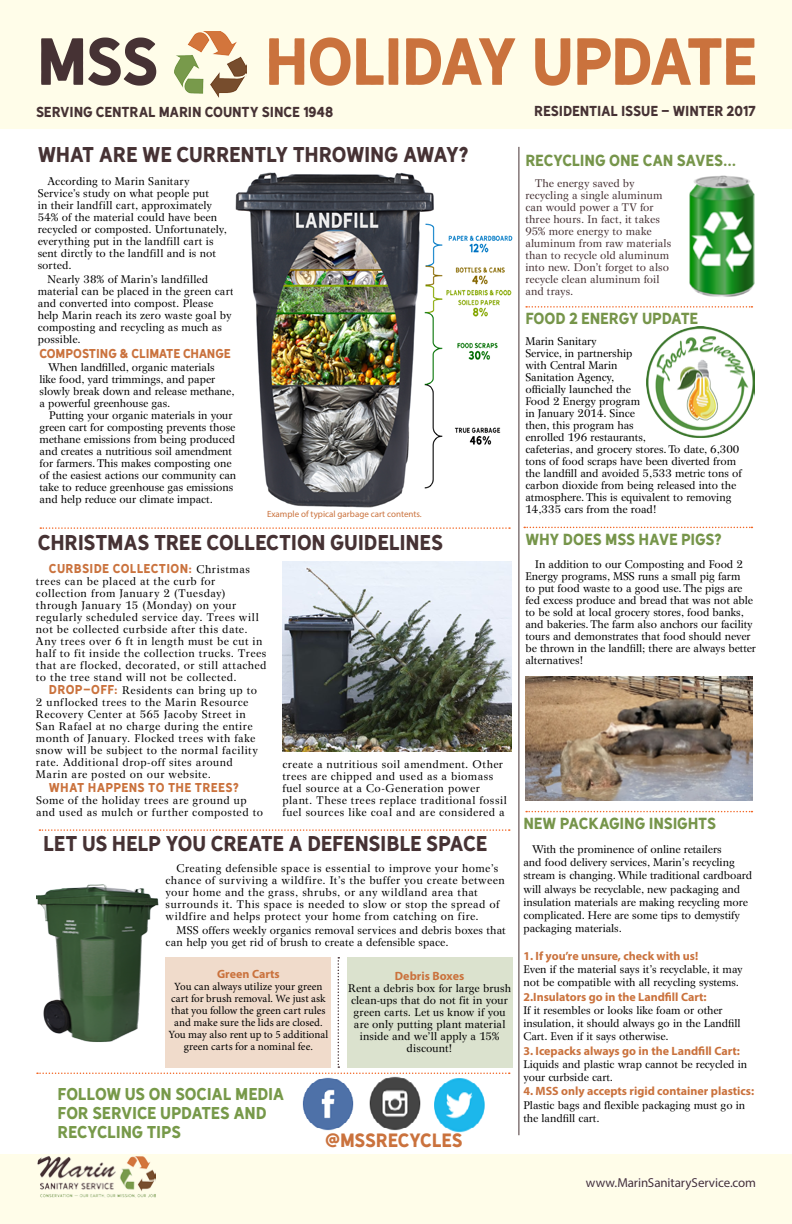
<style>
.page{position:relative;width:792px;height:1224px;background:#fff}
.page>*{position:absolute;margin:0;border:0;box-sizing:border-box;transform-origin:0 0}
.t1{font:62px "Hanley Sans";letter-spacing:-.035em;color:#ca723d}
.t2{font:62px "Hanley Sans";color:#463234}
.t3{font:20px "Hanley Sans";letter-spacing:-.02em;color:#463234}
.t4{font:18px "Hanley Sans";letter-spacing:-.02em;color:#ca723d}
.t5{font:16px/19.2px "Hanley Sans";letter-spacing:-.02em;color:#779949}
.t6{font:15px "Hanley Sans";letter-spacing:-.015em;color:#76954a}
.t7{font:13.5px "Hanley Sans";letter-spacing:-.015em;color:#463234}
.t8{font:13px "Myriad Pro";letter-spacing:-.005em;color:#463234}
.t9{font:700 12px "Myriad Pro";color:#ca723d}
.t10{font:12px "Hanley Sans";letter-spacing:.015em;color:#ca723d}
.t11{font:12px "Hanley Sans";letter-spacing:-.015em;color:#ca723d}
.t12{font:11px/12px "Wilke LT Std";color:#000}
.t13{font:11px/12px "Wilke LT Std";letter-spacing:.045em;color:#000}
.t14{font:11px/12px "Wilke LT Std";letter-spacing:.05em;color:#000}
.t15{font:11px/12px "Wilke LT Std";letter-spacing:.01em;color:#463234}
.t16{font:11px/12px "Minion Pro";color:#000;text-align:center}
.t17{font:9px "Myriad Pro";color:#ca723d}
.s1{font-family:"Wilke LT Std";font-size:11px;color:#000}
.s2{font-family:"Hanley Sans";font-size:12px;color:#ca723d}
</style>
<div class="page">
<svg style="left:39px;top:829px;width:471px;height:2px"></svg>
<svg style="left:40px;top:527px;width:470px;height:2px"></svg>
<div style="left:0;top:0;width:792px;height:128px;background:#fffde9"></div>
<div style="left:0;top:1155px;width:792px;height:69px;background:#fffde9"></div>
<svg style="left:586px;top:1178px;width:169px;height:12px"></svg>
<hr style="left:518px;top:147px;width:1px;height:988px;background:#463234">
<img style="left:36px;top:884px;width:123px;height:73px">
<img style="left:235px;top:172px;width:278px;height:336px">
<img style="left:37px;top:1154px;width:118px;height:43px">
<img style="left:647px;top:327px;width:108px;height:111px">
<img style="left:525px;top:677px;width:227px;height:124px">
<svg style="left:524px;top:527px;width:228px;height:1px"></svg>
<svg style="left:526px;top:306px;width:226px;height:2px"></svg>
<svg style="left:526px;top:811px;width:226px;height:1px"></svg>
<img style="left:282px;top:561px;width:229px;height:190px">
<img style="left:302px;top:1076px;width:119px;height:55px">
<img style="left:434px;top:1078px;width:51px;height:55px">
<img style="left:689px;top:175px;width:66px;height:122px">
<img style="left:175px;top:31px;width:72px;height:66px">
<svg style="left:37px;top:957px;width:473px;height:117px"></svg>
<h1 class="t2" style="left:37px;top:23px;width:124px">MSS</h1>
<h1 class="t1" style="left:264px;top:23px;width:495px">HOLIDAY UPDATE</h1>
<p class="t7" style="left:36px;top:103px;width:299px">SERVING CENTRAL MARIN COUNTY SINCE 1948</p>
<p class="t7" style="left:534px;top:103px;width:223px">RESIDENTIAL ISSUE - WINTER 2017</p>
<h2 class="t3" style="left:38px;top:142px;width:432px">WHAT ARE WE CURRENTLY THROWING AWAY?</h2>
<p class="t12" style="left:38px;top:176px;width:191px;text-indent:10px">According to Marin Sanitary<br>Service’s study on what people put<br>in their landfill cart, approximately<br>54% of the material could have been recycled or composted. Unfortunately, everything put in the landfill cart is sent dirctly to the landfill and is not sorted.</p>
<p class="t12" style="left:38px;top:273px;width:198px;text-indent:10px">Nearly 38% of Marin’s landfilled material can be placed in the green cart and converted into compost. Please help Marin reach its zero waste goal by composting and recycling as much as possible.</p>
<p class="t11" style="left:40px;top:346px;width:193px">COMPOSTING &amp; CLIMATE CHANGE</p>
<p class="t12" style="left:40px;top:361px;width:197px;text-indent:9px">When landfilled, organic materials<br>like food, yard trimmings, and paper slowly break down and release methane, a powerful greenhouse gas.</p>
<p class="t12" style="left:40px;top:409px;width:198px;text-indent:10px">Putting your organic materials in your green cart for composting prevents those methane emissions from being produced and creates a nutritious soil amendment for farmers. This makes composting one of the easiest actions our community can take to reduce greenhouse gas emissions and help reduce our climate impact.</p>
<p class="t17" style="left:267px;top:508px;width:156px">Example of typical garbage cart contents.</p>
<h2 class="t3" style="left:38px;top:530px;width:407px">CHRISTMAS TREE COLLECTION GUIDELINES</h2>
<p class="t10" style="left:49px;top:561px;width:202px">CURBSIDE COLLECTION: <span class="s1">Christmas</span></p>
<p class="t14" style="left:36px;top:575px;width:232px">trees can be placed at the curb for collection from January 2 (Tuesday) through January 15 (Monday) on your regularly scheduled service day. Trees will not be collected curbside after this date.<br>Any trees over 6 ft in length must be cut in half to fit inside the collection trucks. Trees that are flocked, decorated, or still attached to the tree stand will not be collected.</p>
<p class="t13" style="left:36px;top:685px;width:223px;text-indent:13px"><span class="s2">DROP-OFF:</span> Residents can bring up to 2 unflocked trees to the Marin Resource Recovery Center at 565 Jacoby Street in San Rafael at no charge during the entire month of January. Flocked trees with fake snow will be subject to the normal facility rate. Additional drop-off sites around Marin are posted on our website.</p>
<p class="t10" style="left:49px;top:780px;width:192px">WHAT HAPPENS TO THE TREES?</p>
<p class="t13" style="left:36px;top:794px;width:228px">Some of the holiday trees are ground up and used as mulch or further composted to</p>
<p class="t13" style="left:282px;top:758px;width:226px">create a nutritious soil amendment. Other trees are chipped and used as a biomass fuel source at a Co-Generation power plant. These trees replace traditional fossil fuel sources like coal and are considered a</p>
<h2 class="t3" style="left:43px;top:831px;width:446px">LET US HELP YOU CREATE A DEFENSIBLE SPACE</h2>
<p class="t13" style="left:166px;top:863px;width:341px;text-indent:11px">Creating defensible space is essential to improve your home’s chance of surviving a wildfire. It’s the buffer you create between your home and the grass, shrubs, or any wildland area that surrounds it. This space is needed to slow or stop the spread of wildfire and helps protect your home from catching on fire.</p>
<p class="t12" style="left:166px;top:924px;width:342px;text-indent:11px">MSS offers weekly organics removal services and debris boxes that can help you get rid of brush to create a defensible space.</p>
<p class="t9" style="left:217px;top:966px;width:64px">Green Carts</p>
<p class="t16" style="left:168px;top:981px;width:161px">You can always utilize your green cart for brush removal. We just ask that you follow the green cart rules and make sure the lids are closed.<br>You may also rent up to 5 additional green carts for a nominal fee.</p>
<p class="t9" style="left:395px;top:968px;width:71px">Debris Boxes</p>
<p class="t12" style="left:348px;top:982px;width:165px;text-align:center">Rent a debris box for large brush clean-ups that do not fit in your green carts. Let us know if you are only putting plant material inside and we’ll apply a 15% discount!</p>
<h3 class="t5" style="left:58px;top:1084px;width:228px">FOLLOW US ON SOCIAL MEDIA<br>FOR SERVICE UPDATES AND<br>RECYCLING TIPS</h3>
<h3 class="t4" style="left:325px;top:1129px;width:139px">@MSSRECYCLES</h3>
<h3 class="t6" style="left:525px;top:151px;width:212px">RECYCLING ONE CAN SAVES...</h3>
<p class="t15" style="left:525px;top:177px;width:147px;text-indent:10px">The energy saved by recycling a single aluminum can would power a TV for three hours. In fact, it takes<br>95% more energy to make aluminum from raw materials than to recycle old aluminum into new. Don’t forget to also recycle clean aluminum foil and trays.</p>
<h3 class="t6" style="left:525px;top:309px;width:174px">FOOD 2 ENERGY UPDATE</h3>
<p class="t12" style="left:525px;top:336px;width:218px">Marin Sanitary<br>Service, in partnership<br>with Central Marin<br>Sanitation Agency,<br>officially launched the<br>Food 2 Energy program<br>in January 2014. Since<br>then, this program has<br>enrolled 196 restaurants,<br>cafeterias, and grocery stores. To date, 6,300 tons of food scraps have been diverted from the landfill and avoided 5,533 metric tons of carbon dioxide from being released into the atmosphere. This is equivalent to removing<br>14,335 cars from the road!</p>
<h3 class="t6" style="left:525px;top:530px;width:198px">WHY DOES MSS HAVE PIGS?</h3>
<p class="t12" style="left:525px;top:558px;width:232px;text-indent:10px">In addition to our Composting and Food 2<br>Energy programs, MSS runs a small pig farm<br>to put food waste to a good use. The pigs are fed excess produce and bread that was not able to be sold at local grocery stores, food banks, and bakeries. The farm also anchors our facility tours and demonstrates that food should never be thrown in the landfill; there are always better alternatives!</p>
<h3 class="t6" style="left:523px;top:814px;width:194px">NEW PACKAGING INSIGHTS</h3>
<p class="t12" style="left:523px;top:843px;width:230px;line-height:13.2px;text-indent:9px">With the prominence of online retailers<br>and food delivery services, Marin’s recycling stream is changing. While traditional cardboard will always be recyclable, new packaging and insulation materials are making recycling more complicated. Here are some tips to demystify packaging materials.</p>
<p class="t9" style="left:523px;top:948px;width:176px">1. If you’re unsure, check with us!</p>
<p class="t12" style="left:523px;top:963px;width:221px;line-height:13.2px">Even if the material says it’s recyclable, it may not be compatible with all recycling systems.</p>
<p class="t9" style="left:523px;top:989px;width:185px">2.Insulators go in the Landfill Cart:</p>
<p class="t12" style="left:523px;top:1003px;width:219px;line-height:13.2px">If it resembles or looks like foam or other insulation, it should always go in the Landfill<br>Cart. Even if it says otherwise.</p>
<p class="t9" style="left:523px;top:1043px;width:218px">3. Icepacks always go in the Landfill Cart:</p>
<p class="t12" style="left:523px;top:1057px;width:225px;line-height:13.2px">Liquids and plastic wrap cannot be recycled in your curbside cart.</p>
<p class="t9" style="left:523px;top:1084px;width:232px">4. MSS only accepts rigid container plastics:</p>
<p class="t12" style="left:523px;top:1098px;width:223px;line-height:13.2px">Plastic bags and flexible packaging must go in the landfill cart.</p>
<p class="t8" style="left:586px;top:1175px;width:172px">www.MarinSanitaryService.com</p>
</div>
